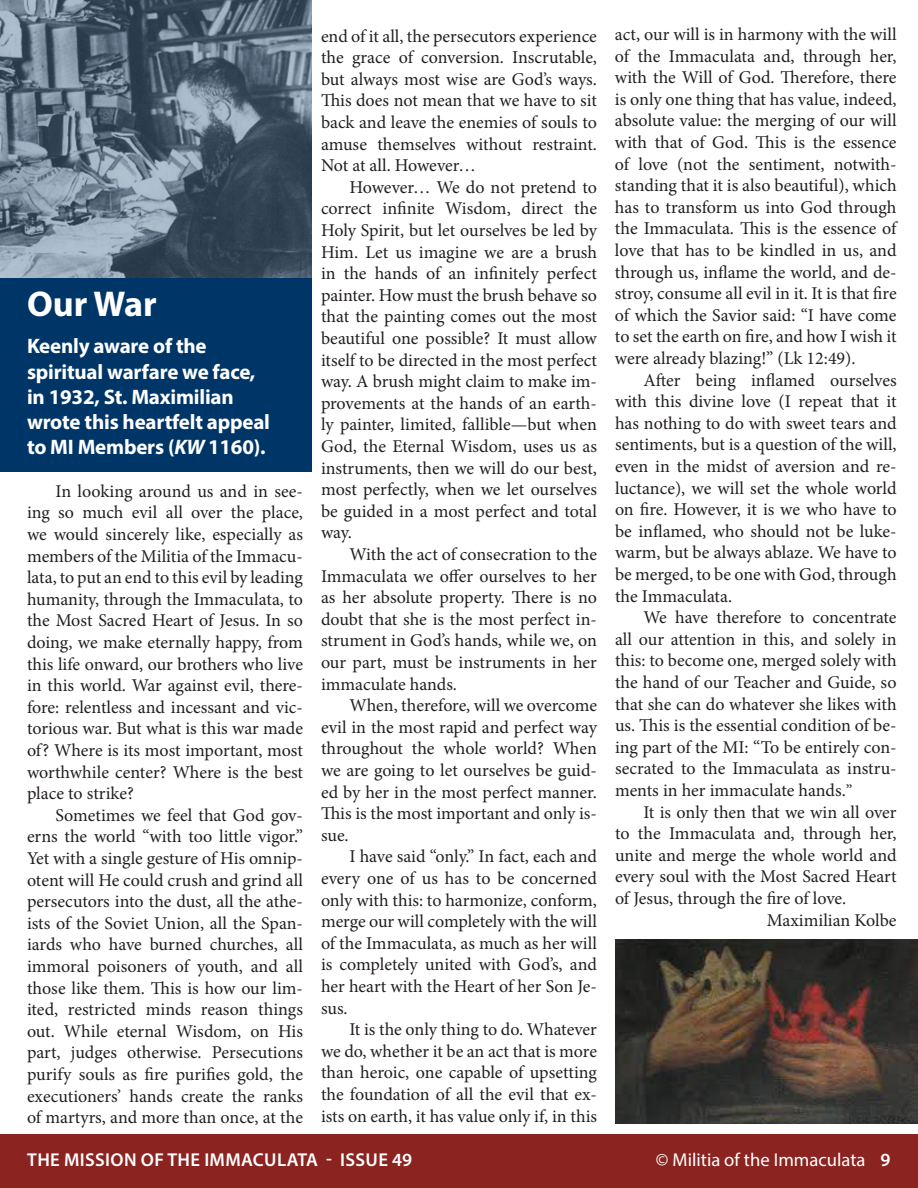
<style>
.page{position:relative;width:918px;height:1188px;background:#fff}
.page>*{position:absolute;margin:0;border:0;box-sizing:border-box;transform-origin:0 0}
.t1{font:700 36px "Myriad Pro";color:#fff}
.t2{font:700 21px/25.2px "Myriad Pro";letter-spacing:-.01em;color:#fff}
.t3{font:600 18.6px "Myriad Pro";letter-spacing:.02em;color:#fff}
.t4{font:18.6px "Myriad Pro";color:#fff}
.body{font:18px/21.6px "Minion Pro";letter-spacing:-.005em;color:#231f20;text-align:justify}
.s1{font-style:italic}
.s2{font-size:16.5px}
.s3{font-weight:600}
</style>
<div class="page">
<div style="left:0;top:1134px;width:918px;height:54px;background:#8b2421"></div>
<svg style="left:0;top:0;width:312px;height:279px;background:#5c6d7e"></svg>
<div style="left:0;top:279px;width:312px;height:193px;background:#003667"></div>
<img style="left:615px;top:940px;width:303px;height:183px">
<p class="t1" style="left:27px;top:280px;width:131px">Our War</p>
<p class="t2" style="left:27px;top:333px;width:245px">Keenly aware of the spiritual warfare we face, in 1932, St. Maximilian wrote this heartfelt appeal to MI Members (<span class="s1">KW</span> 1160).</p>
<p class="body" style="left:27px;top:480px;width:278px;text-indent:28px">In looking around us and in see&shy;ing so much evil all over the place, we would sincerely like, especially as members of the Militia of the Immacu&shy;lata, to put an end to this evil by leading humanity, through the Immaculata, to the Most Sacred Heart of Jesus. In so doing, we make eternally happy, from this life onward, our brothers who live in this world. War against evil, there&shy;fore: relentless and incessant and vic&shy;torious war. But what is this war made of? Where is its most important, most worthwhile center? Where is the best place to strike?</p>
<p class="body" style="left:27px;top:804px;width:278px;text-indent:28px">Sometimes we feel that God gov&shy;erns the world “with too little vigor.” Yet with a single gesture of His omnip&shy;otent will He could crush and grind all persecutors into the dust, all the athe&shy;ists of the Soviet Union, all the Span&shy;iards who have burned churches, all immoral poisoners of youth, and all those like them. This is how our lim&shy;ited, restricted minds reason things out. While eternal Wisdom, on His part, judges otherwise. Persecutions purify souls as fire purifies gold, the executioners’ hands create the ranks of martyrs, and more than once, at the</p>
<p class="body" style="left:321px;top:25px;width:278px">end of it all, the persecutors experience the grace of conversion. Inscrutable, but always most wise are God’s ways.<br>This does not mean that we have to sit back and leave the enemies of souls to amuse themselves without restraint.<br>Not at all. However…</p>
<p class="body" style="left:321px;top:176px;width:278px;text-indent:28px">However… We do not pretend to correct infinite Wisdom, direct the Holy Spirit, but let ourselves be led by Him. Let us imagine we are a brush in the hands of an infinitely perfect painter. How must the brush behave so that the painting comes out the most beautiful one possible? It must allow itself to be directed in the most perfect way. A brush might claim to make im&shy;provements at the hands of an earth&shy;ly painter, limited, fallible—but when God, the Eternal Wisdom, uses us as instruments, then we will do our best, most perfectly, when we let ourselves be guided in a most perfect and total way.</p>
<p class="body" style="left:321px;top:543px;width:278px;text-indent:28px">With the act of consecration to the Immaculata we offer ourselves to her as her absolute property. There is no doubt that she is the most perfect in&shy;strument in God’s hands, while we, on our part, must be instruments in her immaculate hands.</p>
<p class="body" style="left:321px;top:695px;width:278px;text-indent:28px">When, therefore, will we overcome evil in the most rapid and perfect way throughout the whole world? When we are going to let ourselves be guid&shy;ed by her in the most perfect manner.<br>This is the most important and only is&shy;sue.</p>
<p class="body" style="left:321px;top:846px;width:278px;text-indent:28px">I have said “only.” In fact, each and every one of us has to be concerned only with this: to harmonize, conform, merge our will completely with the will of the Immaculata, as much as her will is completely united with God’s, and her heart with the Heart of her Son Je&shy;sus.</p>
<p class="body" style="left:321px;top:1019px;width:278px;text-align:right">It is the only thing to do. Whatever<br>we do, whether it be an act that is more</p>
<p class="body" style="left:321px;top:1062px;width:278px">than heroic, one capable of upsetting the foundation of all the evil that ex&shy;ists on earth, it has value only if, in this</p>
<p class="body" style="left:615px;top:24px;width:283px">act, our will is in harmony with the will of the Immaculata and, through her, with the Will of God. Therefore, there is only one thing that has value, indeed, absolute value: the merging of our will with that of God. This is the essence of love (not the sentiment, notwith&shy;standing that it is also beautiful), which has to transform us into God through the Immaculata. This is the essence of love that has to be kindled in us, and through us, inflame the world, and de&shy;stroy, consume all evil in it. It is that fire of which the Savior said: “I have come to set the earth on fire, and how I wish it were already blazing!” (Lk 12:49).</p>
<p class="body" style="left:615px;top:369px;width:283px;text-indent:28px">After being inflamed ourselves with this divine love (I repeat that it has nothing to do with sweet tears and sentiments, but is a question of the will, even in the midst of aversion and re&shy;luctance), we will set the whole world on fire. However, it is we who have to be inflamed, who should not be luke&shy;warm, but be always ablaze. We have to be merged, to be one with God, through the Immaculata.</p>
<p class="body" style="left:643px;top:607px;width:255px">We have therefore to concentrate</p>
<p class="body" style="left:615px;top:628px;width:283px">all our attention in this, and solely in</p>
<p class="body" style="left:615px;top:650px;width:283px">this: to become one, merged solely with</p>
<p class="body" style="left:615px;top:672px;width:283px">the hand of our Teacher and Guide, so</p>
<p class="body" style="left:615px;top:693px;width:283px">that she can do whatever she likes with</p>
<p class="body" style="left:615px;top:715px;width:283px">us. This is the essential condition of be-</p>
<p class="body" style="left:615px;top:736px;width:283px">ing part of the MI: “To be entirely con-</p>
<p class="body" style="left:615px;top:758px;width:283px">secrated to the Immaculata as instru-</p>
<p class="body" style="left:615px;top:780px;width:239px">ments in her immaculate hands.<span class="s2">”</span></p>
<p class="body" style="left:643px;top:801px;width:255px">It is only then that we win all over</p>
<p class="body" style="left:615px;top:823px;width:283px">to the Immaculata and, through her,</p>
<p class="body" style="left:615px;top:844px;width:283px">unite and merge the whole world and</p>
<p class="body" style="left:615px;top:866px;width:283px">every soul with the Most Sacred Heart</p>
<p class="body" style="left:615px;top:888px;width:233px">of Jesus, through the fire of love.</p>
<p class="body" style="left:767px;top:909px;width:131px">Maximilian Kolbe</p>
<p class="t3" style="left:27px;top:1148px;width:386px">THE MISSION OF THE IMMACULATA - ISSUE 49</p>
<p class="t4" style="left:656px;top:1148px;width:236px">© Militia of the Immaculata <span class="s3">9</span></p>
</div>
